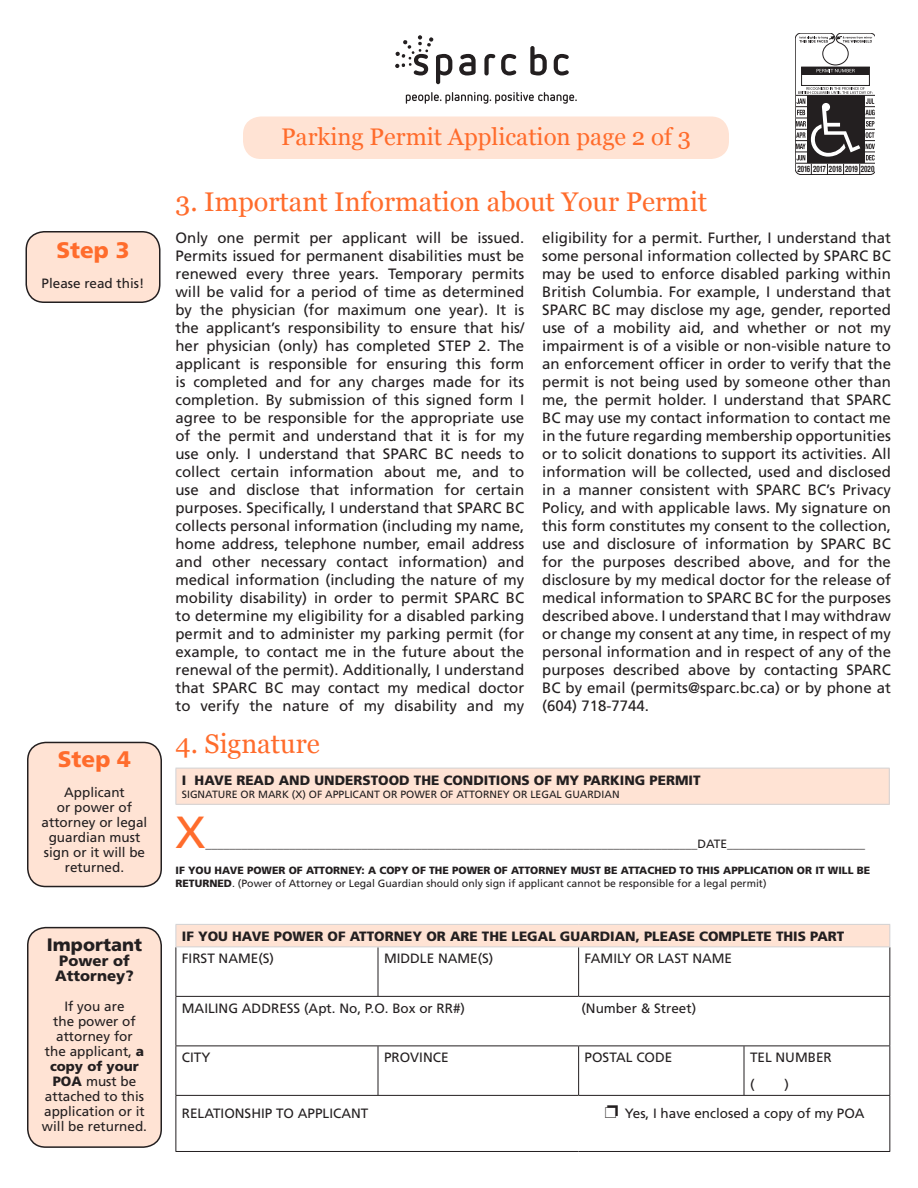
<style>
.page{position:relative;width:918px;height:1188px;background:#fff}
.page>*{position:absolute;margin:0;border:0;box-sizing:border-box;transform-origin:0 0}
.body_text{font:45px "Frutiger";color:#ff6c2c}
.t1{font:27px "Georgia";color:#ff6c2c}
.t2{font:24px "Georgia";color:#ff6c2c}
.Paragraph_Style_1{font:900 22.5px "Frutiger";color:#ff6c2c}
.Paragraph_Style_1-2{font:900 18px "Frutiger";color:#231f20}
.body_text-2{font:15px/18px "Frutiger";color:#231f20;text-align:justify}
.Paragraph_Style_1-3{font:900 15px/15px "Frutiger";color:#231f20}
.Paragraph_Style_1-4{font:13.5px/15px "Frutiger";color:#231f20;text-align:center}
.t3{font:900 13.5px "Frutiger";color:#231f20}
.body_text-3{font:12px "Frutiger";color:#231f20}
.body_text-4{font:10.5px "Frutiger";color:#231f20}
.body_text-5{font:900 10.5px "Frutiger";color:#231f20}
.t4{font:700 condensed 8.85px "Helvetica Neue LT Std";color:#231f20;scale:.8 1}
.s1{font-weight:900}
</style>
<div class="page">
<div style="left:176px;top:924px;width:714px;height:23px;background:#ffe3d4"></div>
<hr style="left:176px;top:947px;width:1px;height:49px;background:#231f20">
<hr style="left:378px;top:947px;width:1px;height:49px;background:#231f20">
<hr style="left:578px;top:947px;width:1px;height:49px;background:#231f20">
<hr style="left:889px;top:947px;width:1px;height:49px;background:#231f20">
<hr style="left:176px;top:996px;width:202px;height:1px;background:#231f20">
<hr style="left:176px;top:997px;width:1px;height:49px;background:#231f20">
<hr style="left:378px;top:996px;width:201px;height:1px;background:#231f20">
<hr style="left:579px;top:996px;width:165px;height:1px;background:#231f20">
<hr style="left:744px;top:996px;width:146px;height:1px;background:#231f20">
<hr style="left:889px;top:997px;width:1px;height:49px;background:#231f20">
<hr style="left:176px;top:1046px;width:202px;height:1px;background:#231f20">
<hr style="left:176px;top:1046px;width:1px;height:49px;background:#231f20">
<hr style="left:378px;top:1046px;width:201px;height:1px;background:#231f20">
<hr style="left:378px;top:1046px;width:1px;height:49px;background:#231f20">
<hr style="left:579px;top:1046px;width:165px;height:1px;background:#231f20">
<hr style="left:578px;top:1046px;width:1px;height:49px;background:#231f20">
<hr style="left:744px;top:1046px;width:146px;height:1px;background:#231f20">
<hr style="left:744px;top:1046px;width:1px;height:49px;background:#231f20">
<hr style="left:889px;top:1046px;width:1px;height:49px;background:#231f20">
<hr style="left:176px;top:1095px;width:202px;height:1px;background:#231f20">
<hr style="left:176px;top:1096px;width:1px;height:55px;background:#231f20">
<hr style="left:378px;top:1095px;width:201px;height:1px;background:#231f20">
<hr style="left:579px;top:1095px;width:165px;height:1px;background:#231f20">
<hr style="left:744px;top:1095px;width:146px;height:1px;background:#231f20">
<hr style="left:889px;top:1096px;width:1px;height:55px;background:#231f20">
<hr style="left:176px;top:1151px;width:202px;height:1px;background:#231f20">
<hr style="left:378px;top:1151px;width:201px;height:1px;background:#231f20">
<hr style="left:579px;top:1151px;width:165px;height:1px;background:#231f20">
<hr style="left:744px;top:1151px;width:146px;height:1px;background:#231f20">
<hr style="left:176px;top:924px;width:202px;height:1px;background:#d1d2d4">
<svg style="left:176px;top:925px;width:1px;height:22px"></svg>
<hr style="left:378px;top:924px;width:201px;height:1px;background:#d1d2d4">
<hr style="left:579px;top:924px;width:165px;height:1px;background:#d1d2d4">
<hr style="left:744px;top:924px;width:146px;height:1px;background:#d1d2d4">
<svg style="left:889px;top:925px;width:1px;height:22px"></svg>
<hr style="left:176px;top:947px;width:202px;height:1px;background:#d1d2d4">
<hr style="left:378px;top:947px;width:201px;height:1px;background:#d1d2d4">
<hr style="left:579px;top:947px;width:165px;height:1px;background:#d1d2d4">
<hr style="left:744px;top:947px;width:146px;height:1px;background:#d1d2d4">
<div style="left:28px;top:928px;width:133px;height:219px;background:#ffe3d4;border-radius:18px"></div>
<div style="left:27px;top:927px;width:135px;height:221px;border:2px solid #231f20;border-radius:18px"></div>
<div style="left:28px;top:742px;width:133px;height:145px;background:#ffe3d4;border-radius:18px"></div>
<div style="left:27px;top:742px;width:135px;height:145px;border:2px solid #231f20;border-radius:18px"></div>
<div style="left:26px;top:232px;width:134px;height:70px;background:#ffe3d4;border-radius:18px"></div>
<div style="left:26px;top:231px;width:134px;height:72px;border:2px solid #231f20;border-radius:18px"></div>
<div style="left:176px;top:768px;width:713px;height:36px;background:#ffe3d4"></div>
<hr style="left:176px;top:768px;width:714px;height:1px;background:#d1d2d4">
<hr style="left:176px;top:768px;width:1px;height:36px;background:#d1d2d4">
<hr style="left:889px;top:768px;width:1px;height:36px;background:#d1d2d4">
<hr style="left:176px;top:804px;width:714px;height:1px;background:#d1d2d4">
<div style="left:243px;top:116px;width:486px;height:43px;background:#ffe3d4;border-radius:18px"></div>
<svg style="left:406px;top:92px;width:171px;height:12px"></svg>
<svg style="left:459px;top:54px;width:17px;height:21px"></svg>
<svg style="left:484px;top:54px;width:11px;height:21px"></svg>
<svg style="left:501px;top:54px;width:15px;height:21px"></svg>
<svg style="left:530px;top:46px;width:17px;height:29px"></svg>
<svg style="left:554px;top:54px;width:15px;height:21px"></svg>
<svg style="left:395px;top:35px;width:57px;height:49px"></svg>
<svg style="left:795px;top:33px;width:80px;height:142px"></svg>
<p class="Paragraph_Style_1" style="left:56px;top:236px;width:75px">Step 3</p>
<p class="Paragraph_Style_1-4" style="left:42px;top:275px;width:104px">Please read this!</p>
<p class="Paragraph_Style_1" style="left:58px;top:745px;width:75px">Step 4</p>
<p class="Paragraph_Style_1-4" style="left:42px;top:784px;width:107px">Applicant<br>or power of attorney or legal guardian must sign or it will be returned.</p>
<p class="Paragraph_Style_1-2" style="left:47px;top:934px;width:97px">Important</p>
<p class="Paragraph_Style_1-3" style="left:55px;top:953px;width:80px">Power of<br>Attorney?</p>
<p class="Paragraph_Style_1-4" style="left:42px;top:999px;width:107px">If you are<br>the power of attorney for<br>the applicant, <span class="s1">a copy of your<br>POA</span> must be attached to this application or it will be returned.</p>
<p class="t2" style="left:281px;top:123px;width:411px">Parking Permit Application page 2 of 3</p>
<p class="t1" style="left:176px;top:186px;width:533px">3. Important Information about Your Permit</p>
<p class="t4" style="left:797px;top:164px;width:98px">2016 2017 2018 2019 2020</p>
<p class="body_text-2" style="left:176px;top:228px;width:350px">Only one permit per applicant will be issued.<br>Permits issued for permanent disabilities must be renewed every three years. Temporary permits will be valid for a period of time as determined by the physician (for maximum one year). It is the applicant’s responsibility to ensure that his/ her physician (only) has completed STEP 2. The applicant is responsible for ensuring this form is completed and for any charges made for its completion. By submission of this signed form I agree to be responsible for the appropriate use of the permit and understand that it is for my use only. I understand that SPARC BC needs to collect certain information about me, and to use and disclose that information for certain purposes. Specifically, I understand that SPARC BC collects personal information (including my name, home address, telephone number, email address and other necessary contact information) and medical information (including the nature of my mobility disability) in order to permit SPARC BC to determine my eligibility for a disabled parking permit and to administer my parking permit (for example, to contact me in the future about the renewal of the permit). Additionally, I understand that SPARC BC may contact my medical doctor to verify the nature of my disability and my</p>
<p class="body_text-2" style="left:542px;top:228px;width:350px">eligibility for a permit. Further, I understand that some personal information collected by SPARC BC may be used to enforce disabled parking within British Columbia. For example, I understand that SPARC BC may disclose my age, gender, reported use of a mobility aid, and whether or not my impairment is of a visible or non-visible nature to an enforcement officer in order to verify that the permit is not being used by someone other than me, the permit holder. I understand that SPARC BC may use my contact information to contact me in the future regarding membership opportunities or to solicit donations to support its activities. All information will be collected, used and disclosed in a manner consistent with SPARC BC’s Privacy Policy, and with applicable laws. My signature on this form constitutes my consent to the collection, use and disclosure of information by SPARC BC for the purposes described above, and for the disclosure by my medical doctor for the release of medical information to SPARC BC for the purposes described above. I understand that I may withdraw or change my consent at any time, in respect of my personal information and in respect of any of the purposes described above by contacting SPARC BC by email (permits@sparc.bc.ca) or by phone at (604) 718-7744.</p>
<p class="t1" style="left:176px;top:728px;width:146px">4. Signature</p>
<p class="t3" style="left:182px;top:772px;width:520px">I HAVE READ AND UNDERSTOOD THE CONDITIONS OF MY PARKING PERMIT</p>
<p class="body_text-4" style="left:182px;top:788px;width:439px">SIGNATURE OR MARK (X) OF APPLICANT OR POWER OF ATTORNEY OR LEGAL GUARDIAN</p>
<p class="body_text" style="left:176px;top:806px;width:32px">X</p>
<p class="body_text-3" style="left:206px;top:837px;width:661px">__________________________________________________________________________________DATE_______________________</p>
<p class="body_text-5" style="left:176px;top:864px;width:696px">IF YOU HAVE POWER OF ATTORNEY: A COPY OF THE POWER OF ATTORNEY MUST BE ATTACHED TO THIS APPLICATION OR IT WILL BE</p>
<p class="body_text-4" style="left:176px;top:877px;width:593px"><span class="s1">RETURNED</span>. (Power of Attorney or Legal Guardian should only sign if applicant cannot be responsible for a legal permit)</p>
<p class="t3" style="left:182px;top:928px;width:664px">IF YOU HAVE POWER OF ATTORNEY OR ARE THE LEGAL GUARDIAN, PLEASE COMPLETE THIS PART</p>
<p class="Paragraph_Style_1-4" style="left:182px;top:951px;width:94px">FIRST NAME(S)</p>
<p class="Paragraph_Style_1-4" style="left:384px;top:951px;width:111px">MIDDLE NAME(S)</p>
<p class="Paragraph_Style_1-4" style="left:585px;top:951px;width:149px">FAMILY OR LAST NAME</p>
<p class="Paragraph_Style_1-4" style="left:182px;top:1001px;width:285px">MAILING ADDRESS (Apt. No, P.O. Box or RR#)</p>
<p class="Paragraph_Style_1-4" style="left:581px;top:1001px;width:116px">(Number &amp; Street)</p>
<p class="Paragraph_Style_1-4" style="left:182px;top:1050px;width:30px">CITY</p>
<p class="Paragraph_Style_1-4" style="left:384px;top:1050px;width:66px">PROVINCE</p>
<p class="Paragraph_Style_1-4" style="left:585px;top:1050px;width:89px">POSTAL CODE</p>
<p class="Paragraph_Style_1-4" style="left:750px;top:1050px;width:83px">TEL NUMBER</p>
<p class="Paragraph_Style_1-4" style="left:750px;top:1077px;width:6px">(</p>
<p class="Paragraph_Style_1-4" style="left:785px;top:1077px;width:6px">)</p>
<p class="Paragraph_Style_1-4" style="left:182px;top:1106px;width:188px">RELATIONSHIP TO APPLICANT</p>
<p class="Paragraph_Style_1-4" style="left:605px;top:1106px;width:261px">❐ Yes, I have enclosed a copy of my POA</p>
</div>
